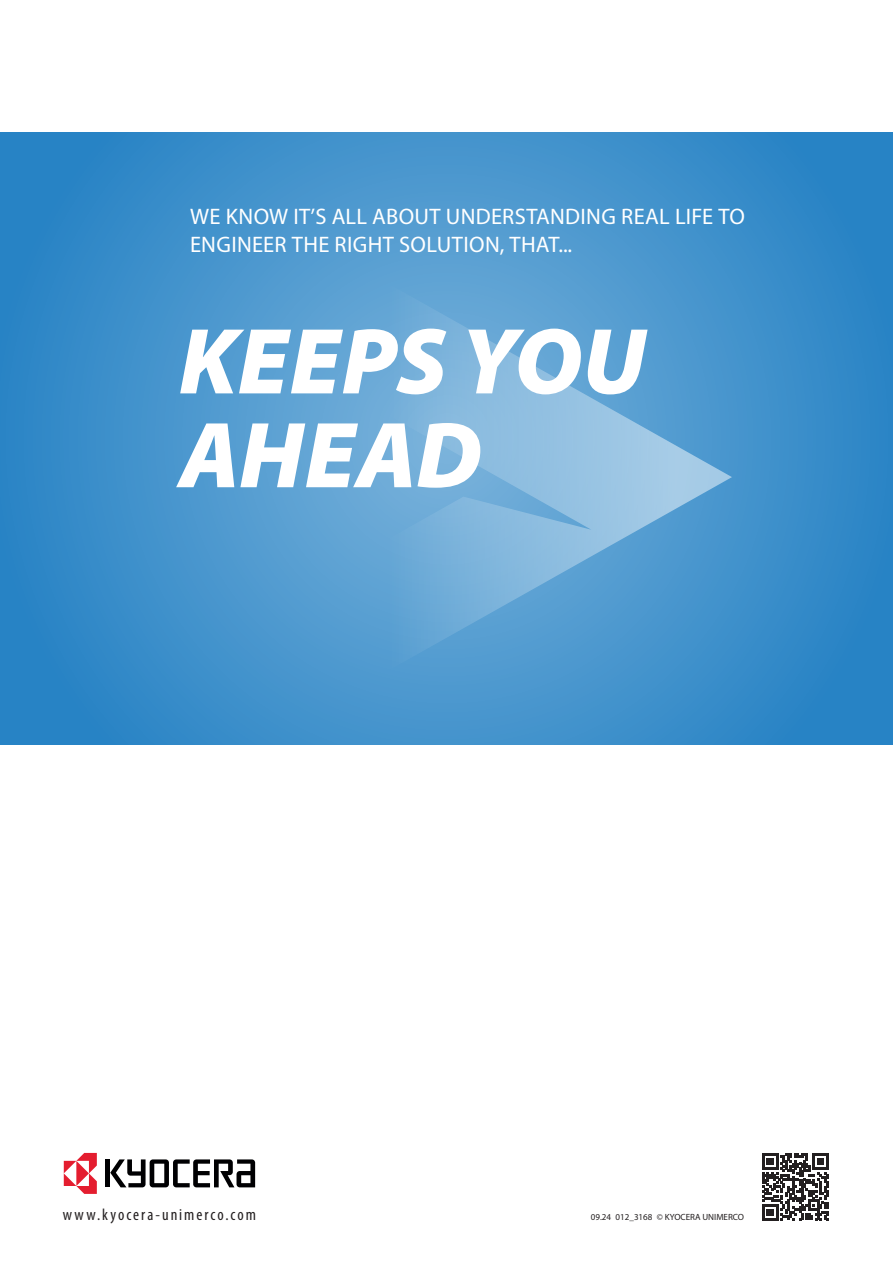
<style>
.page{position:relative;width:893px;height:1263px;background:#fff}
.page>*{position:absolute;margin:0;border:0;box-sizing:border-box;transform-origin:0 0}
.t1{font:22.5px/28.5px "Myriad Pro";letter-spacing:.015em;color:#fff}
.t2{font:condensed 16.5px "Myriad Pro";letter-spacing:.12em;color:#231f20}
.t3{font:9px "Myriad Pro";color:#231f20}
</style>
<div class="page">
<svg style="left:0;top:132px;width:893px;height:612px;background:#3d8fca"></svg>
<div style="left:105px;top:1159px;width:5px;height:28px;background:#000002"></div>
<svg style="left:110px;top:1159px;width:145px;height:28px"></svg>
<svg style="left:64px;top:1153px;width:33px;height:41px"></svg>
<svg style="left:378px;top:278px;width:354px;height:398px;background:#68a8d6"></svg>
<svg style="left:176px;top:423px;width:304px;height:65px"></svg>
<svg style="left:180px;top:329px;width:468px;height:66px"></svg>
<svg style="left:762px;top:1153px;width:67px;height:67px"></svg>
<p class="t1" style="left:190px;top:202px;width:556px">WE KNOW IT’S ALL ABOUT UNDERSTANDING REAL LIFE TO<br>ENGINEER THE RIGHT SOLUTION, THAT...</p>
<p class="t2" style="left:63px;top:1205px;width:195px">www.kyocera-unimerco.com</p>
<p class="t3" style="left:591px;top:1212px;width:155px">09.24 012_3168 © KYOCERA UNIMERCO</p>
</div>
